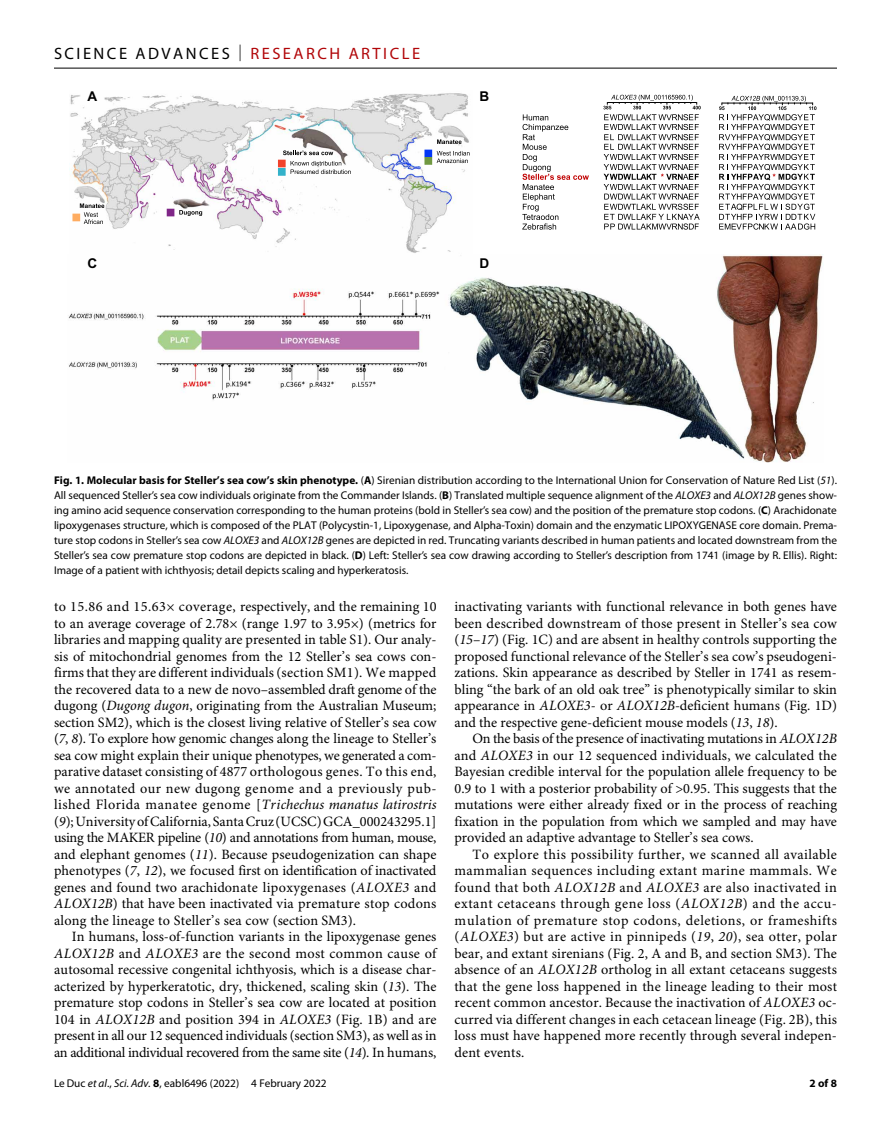
<style>
.page{position:relative;width:891px;height:1134px;background:#fff}
.page>*{position:absolute;margin:0;border:0;box-sizing:border-box;transform-origin:0 0}
.t1{font:16.5px "Myriad Pro";letter-spacing:.15em;color:#000}
.t2{font:14.25px/16.5px "Minion Pro";color:#000;text-align:justify}
.t3{font:700 13.5px "Arial";color:#000}
.t4{font:11.25px/15px "Myriad Pro";color:#000;text-align:justify}
.t5{font:700 11.25px "Myriad Pro";color:#000}
.s1{font-weight:300}
.s2{color:#b10508}
.s3{font-weight:700}
.s4{font-style:italic}
</style>
<div class="page">
<hr style="left:54px;top:68px;width:783px;height:1px;background:#000">
<img style="left:68px;top:255px;width:755px;height:208px">
<img style="left:70px;top:93px;width:402px;height:165px">
<svg style="left:603px;top:95px;width:98px;height:135px"></svg>
<svg style="left:719px;top:96px;width:98px;height:134px"></svg>
<div style="left:278px;top:160px;width:7px;height:7px;background:#f1422c"></div>
<div style="left:278px;top:160px;width:8px;height:7px;border:1px solid #f1422c"></div>
<div style="left:278px;top:169px;width:7px;height:6px;background:#33b2ca"></div>
<div style="left:278px;top:168px;width:8px;height:8px;border:1px solid #33b2ca"></div>
<svg style="left:291px;top:161px;width:60px;height:13px"></svg>
<div style="left:425px;top:150px;width:7px;height:7px;background:#0337f6"></div>
<svg style="left:437px;top:139px;width:25px;height:5px"></svg>
<div style="left:425px;top:158px;width:7px;height:6px;background:#709841"></div>
<div style="left:425px;top:157px;width:7px;height:8px;border:1px solid #709841"></div>
<svg style="left:437px;top:151px;width:33px;height:12px"></svg>
<div style="left:167px;top:209px;width:7px;height:7px;background:#7f2687"></div>
<svg style="left:179px;top:210px;width:23px;height:6px"></svg>
<div style="left:73px;top:214px;width:7px;height:7px;background:#feac61"></div>
<svg style="left:80px;top:203px;width:24px;height:21px"></svg>
<svg style="left:283px;top:150px;width:50px;height:5px"></svg>
<svg style="left:522px;top:114px;width:67px;height:116px"></svg>
<p class="t1" style="left:54px;top:40px;width:368px">SCIENCE ADVANCES <span class="s1">|</span> <span class="s2">RESEARCH ARTICLE</span></p>
<p class="t3" style="left:87px;top:89px;width:11px">A</p>
<p class="t3" style="left:480px;top:89px;width:11px">B</p>
<p class="t3" style="left:87px;top:255px;width:11px">C</p>
<p class="t3" style="left:480px;top:255px;width:11px">D</p>
<p class="t4" style="left:54px;top:473px;width:785px"><span class="s3">Fig. 1. Molecular basis for Steller’s sea cow’s skin phenotype.</span> (<span class="s3">A</span>) Sirenian distribution according to the International Union for Conservation of Nature Red List (<span class="s4">51</span>).<br>All sequenced Steller’s sea cow individuals originate from the Commander Islands. (<span class="s3">B</span>) Translated multiple sequence alignment of the <span class="s4">ALOXE3</span> and <span class="s4">ALOX12B</span> genes show&shy;ing amino acid sequence conservation corresponding to the human proteins (bold in Steller’s sea cow) and the position of the premature stop codons. (<span class="s3">C</span>) Arachidonate lipoxygenases structure, which is composed of the PLAT (Polycystin-1, Lipoxygenase, and Alpha-Toxin) domain and the enzymatic LIPOXYGENASE core domain. Prema&shy;ture stop codons in Steller’s sea cow <span class="s4">ALOXE3</span> and <span class="s4">ALOX12B</span> genes are depicted in red. Truncating variants described in human patients and located downstream from the Steller’s sea cow premature stop codons are depicted in black. (<span class="s3">D</span>) Left: Steller’s sea cow drawing according to Steller’s description from 1741 (image by R. Ellis). Right:<br>Image of a patient with ichthyosis; detail depicts scaling and hyperkeratosis.</p>
<p class="t2" style="left:54px;top:600px;width:384px">to 15.86 and 15.63× coverage, respectively, and the remaining 10 to an average coverage of 2.78× (range 1.97 to 3.95×) (metrics for libraries and mapping quality are presented in table S1). Our analy&shy;sis of mitochondrial genomes from the 12 Steller’s sea cows con&shy;firms that they are different individuals (section SM1). We mapped the recovered data to a new de novo–assembled draft genome of the dugong (<span class="s4">Dugong dugon</span>, originating from the Australian Museum; section SM2), which is the closest living relative of Steller’s sea cow (<span class="s4">7</span>, <span class="s4">8</span>). To explore how genomic changes along the lineage to Steller’s sea cow might explain their unique phenotypes, we generated a com&shy;parative dataset consisting of 4877 orthologous genes. To this end, we annotated our new dugong genome and a previously pub&shy;lished Florida manatee genome [<span class="s4">Trichechus manatus latirostris </span>(<span class="s4">9</span>); University of California, Santa Cruz (UCSC) GCA_000243295.1] using the MAKER pipeline (<span class="s4">10</span>) and annotations from human, mouse, and elephant genomes (<span class="s4">11</span>). Because pseudogenization can shape phenotypes (<span class="s4">7</span>, <span class="s4">12</span>), we focused first on identification of inactivated genes and found two arachidonate lipoxygenases (<span class="s4">ALOXE3</span> and <span class="s4">ALOX12B</span>) that have been inactivated via premature stop codons along the lineage to Steller’s sea cow (section SM3).</p>
<p class="t2" style="left:54px;top:930px;width:384px;text-indent:18px">In humans, loss-of-function variants in the lipoxygenase genes <span class="s4">ALOX12B</span> and <span class="s4">ALOXE3</span> are the second most common cause of autosomal recessive congenital ichthyosis, which is a disease char&shy;acterized by hyperkeratotic, dry, thickened, scaling skin (<span class="s4">13</span>). The premature stop codons in Steller’s sea cow are located at position 104 in <span class="s4">ALOX12B</span> and position 394 in <span class="s4">ALOXE3</span> (Fig. 1B) and are present in all our 12 sequenced individuals (section SM3), as well as in an additional individual recovered from the same site (<span class="s4">14</span>). In humans,</p>
<p class="t4" style="left:54px;top:1076px;width:274px">Le Duc <span class="s4">et al</span>., <span class="s4">Sci. Adv.</span> <span class="s3">8</span>, eabl6496 (2022) 4 February 2022</p>
<p class="t2" style="left:454px;top:600px;width:384px">inactivating variants with functional relevance in both genes have been described downstream of those present in Steller’s sea cow (<span class="s4">15</span>–<span class="s4">17</span>) (Fig. 1C) and are absent in healthy controls supporting the proposed functional relevance of the Steller’s sea cow’s pseudogeni&shy;zations. Skin appearance as described by Steller in 1741 as resem&shy;bling “the bark of an old oak tree” is phenotypically similar to skin appearance in <span class="s4">ALOXE3</span>- or <span class="s4">ALOX12B-</span>deficient humans (Fig. 1D) and the respective gene-deficient mouse models (<span class="s4">13</span>, <span class="s4">18</span>).</p>
<p class="t2" style="left:454px;top:732px;width:384px;text-indent:18px">On the basis of the presence of inactivating mutations in <span class="s4">ALOX12B </span>and <span class="s4">ALOXE3</span> in our 12 sequenced individuals, we calculated the Bayesian credible interval for the population allele frequency to be 0.9 to 1 with a posterior probability of &gt;0.95. This suggests that the mutations were either already fixed or in the process of reaching fixation in the population from which we sampled and may have provided an adaptive advantage to Steller’s sea cows.</p>
<p class="t2" style="left:454px;top:847px;width:384px;text-indent:18px">To explore this possibility further, we scanned all available mammalian sequences including extant marine mammals. We found that both <span class="s4">ALOX12B</span> and <span class="s4">ALOXE3</span> are also inactivated in extant cetaceans through gene loss (<span class="s4">ALOX12B</span>) and the accu&shy;mulation of premature stop codons, deletions, or frameshifts (<span class="s4">ALOXE3</span>) but are active in pinnipeds (<span class="s4">19</span>, <span class="s4">20</span>), sea otter, polar bear, and extant sirenians (Fig. 2, A and B, and section SM3). The absence of an <span class="s4">ALOX12B</span> ortholog in all extant cetaceans suggests that the gene loss happened in the lineage leading to their most recent common ancestor. Because the inactivation of <span class="s4">ALOXE3</span> oc&shy;curred via different changes in each cetacean lineage (Fig. 2B), this loss must have happened more recently through several indepen&shy;dent events.</p>
<p class="t5" style="left:810px;top:1074px;width:29px">2 of 8</p>
</div>
